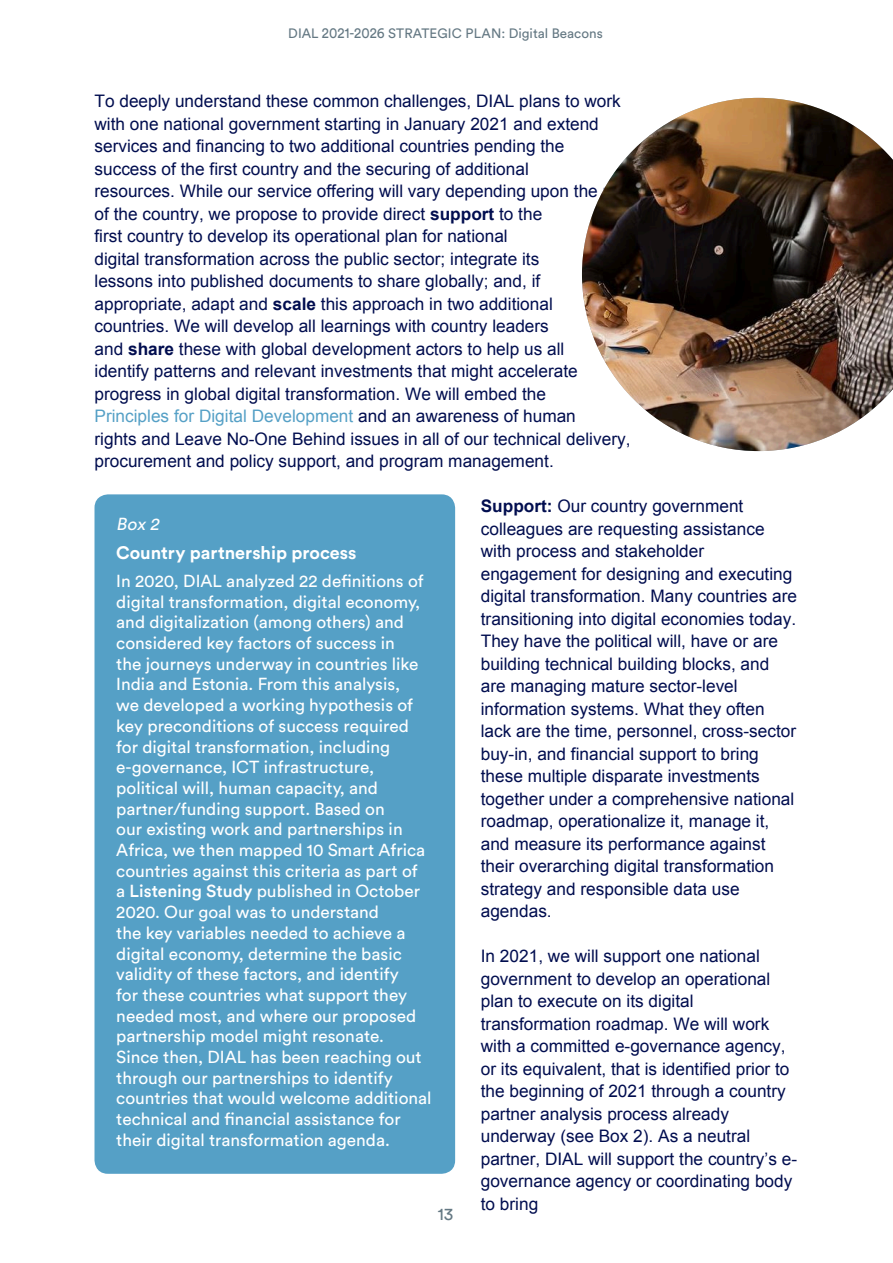
<style>
.page{position:relative;width:893px;height:1263px;background:#fff}
.page>*{position:absolute;margin:0;border:0;box-sizing:border-box;transform-origin:0 0}
.Box_copy{font:700 18px "Circular Std";color:#fff}
.t1{font:17.25px/22.5px "Arial";color:#010d4f}
.Box_copy-2{font:17.25px/20.7px "Circular Std";color:#fff}
.t2{font:italic 17.25px "Circular Std";color:#fff}
.t3{font:17.25px "Circular Std";color:#647883}
.t4{font:13.5px "Circular Std";color:#647883}
.s1{font-size:14.85px}
.s2{font-weight:700}
.s3{font-style:inherit}
.s4{color:#55a0c6}
.s5{font-weight:500}
</style>
<div class="page">
<div style="left:94px;top:494px;width:361px;height:680px;background:#55a0c6;border-radius:14px"></div>
<img style="left:582px;top:98px;width:311px;height:353px">
<p class="t4" style="left:288px;top:25px;width:316px">DIAL <span class="s1">2021-2026</span> STRATEGIC PLAN: Digital Beacons</p>
<p class="t1" style="left:94px;top:90px;width:557px">To deeply understand these common challenges, DIAL plans to work with one national government starting in January 2021 and extend services and financing to two additional countries pending the<br>success of the first country and the securing of additional<br>resources. While our service offering will vary depending upon the needs of the country, we propose to provide direct <span class="s2">support</span> to the<br>first country to develop its operational plan for national<br>digital transformation across the public sector; integrate its<br>lessons into published documents to share globally; and, if<br>appropriate, adapt and <span class="s2">scale</span> this approach in two additional<br>countries. We will develop all learnings with country leaders<br>and <span class="s2">share</span> these with global development actors to help us all<br>identify patterns and relevant investments that might accelerate<br>progress in global digital transformation. <span class="s3">We will embed the<br></span><span class="s4">Principles</span> <span class="s4">for</span> <span class="s4">Digital Development</span> and an awareness of human<br>rights and Leave No-One Behind issues in all of our technical delivery, procurement and policy support, and program management.</p>
<p class="t1" style="left:481px;top:495px;width:318px"><span class="s2">Support:</span> Our country government colleagues are requesting assistance with process and stakeholder engagement for designing and executing digital transformation. Many countries are transitioning into digital economies today.<br>They have the political will, have or are building technical building blocks, and are managing mature sector-level information systems. What they often lack are the time, personnel, cross-sector buy-in, and financial support to bring these multiple disparate investments together under a comprehensive national roadmap, operationalize it, manage it, and measure its performance against their overarching digital transformation strategy and responsible data use agendas.</p>
<p class="t1" style="left:481px;top:945px;width:318px">In 2021, we will support one national government to develop an operational plan to execute on its digital transformation roadmap. We will work with a committed e-governance agency, or its equivalent, that is identified prior to the beginning of 2021 through a country partner analysis process already underway (see Box 2). As a neutral partner, DIAL will support the country’s e&shy;governance agency or coordinating body to bring</p>
<p class="t2" style="left:116px;top:514px;width:48px">Box 2</p>
<p class="Box_copy" style="left:116px;top:541px;width:242px">Country partnership process</p>
<p class="Box_copy-2" style="left:116px;top:570px;width:317px">In 2020, DIAL analyzed 22 definitions of digital transformation, digital economy, and digitalization (among others) and considered key factors of success in<br>the journeys underway in countries like India and Estonia. From this analysis,<br>we developed a working hypothesis of key preconditions of success required for digital transformation, including e-governance, ICT infrastructure, political will, human capacity, and partner/funding support. Based on<br>our existing work and partnerships in Africa, we then mapped 10 Smart Africa countries against this criteria as part of<br>a <span class="s5">Listening Study</span> published in October 2020. Our goal was to understand<br>the key variables needed to achieve a digital economy, determine the basic validity of these factors, and identify<br>for these countries what support they needed most, and where our proposed partnership model might resonate.<br>Since then, DIAL has been reaching out through our partnerships to identify countries that would welcome additional technical and financial assistance for their digital transformation agenda.</p>
<p class="t3" style="left:438px;top:1203px;width:17px">13</p>
</div>
